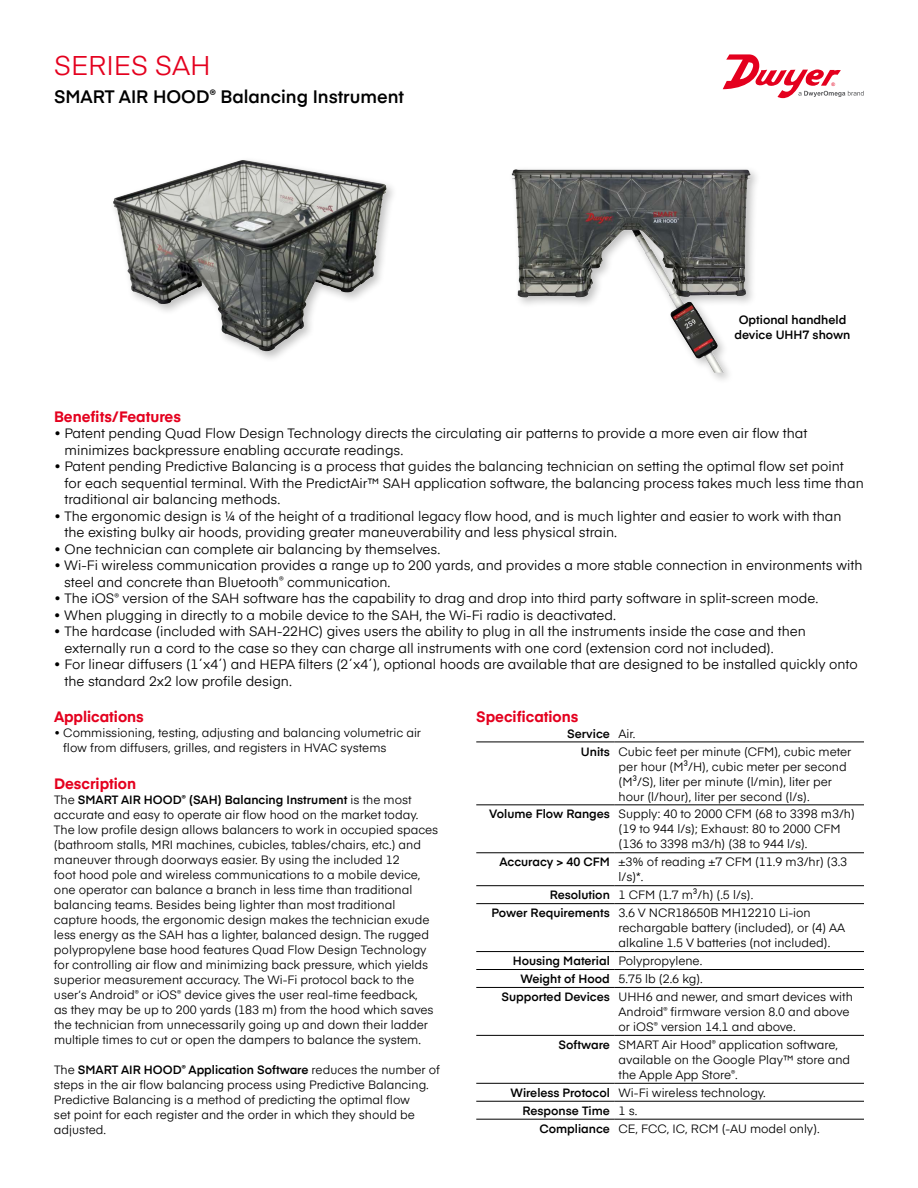
<style>
.page{position:relative;width:918px;height:1188px;background:#fff}
.page>*{position:absolute;margin:0;border:0;box-sizing:border-box;transform-origin:0 0}
.t1{font:27px "Eina 03";color:#e4001e}
.t2{font:600 18px "Eina 03";color:#000}
.t3{font:700 15px "Eina 03";color:#e4001e}
.t4{font:13.5px/16.5px "Eina 03";color:#000}
.t5{font:12px/15px "Eina 03";color:#000}
.t6{font:600 12px/15px "Eina 03";color:#000;text-align:center}
.s1{font-weight:600}
.s2{font-weight:400}
</style>
<div class="page">
<div style="left:109px;top:156px;width:289px;height:207px;background:#000;opacity:.25"></div>
<img style="left:113px;top:161px;width:261px;height:190px">
<div style="left:508px;top:165px;width:254px;height:219px;background:#000;opacity:.25"></div>
<img style="left:512px;top:170px;width:159px;height:129px">
<hr style="left:476px;top:742px;width:138px;height:1px;background:#000">
<hr style="left:614px;top:742px;width:250px;height:1px;background:#000">
<hr style="left:476px;top:804px;width:138px;height:1px;background:#000">
<hr style="left:614px;top:804px;width:250px;height:1px;background:#000">
<hr style="left:476px;top:852px;width:138px;height:1px;background:#000">
<hr style="left:614px;top:852px;width:250px;height:1px;background:#000">
<hr style="left:476px;top:885px;width:138px;height:1px;background:#000">
<hr style="left:614px;top:885px;width:250px;height:1px;background:#000">
<hr style="left:476px;top:903px;width:138px;height:1px;background:#000">
<hr style="left:614px;top:903px;width:250px;height:1px;background:#000">
<hr style="left:476px;top:951px;width:138px;height:1px;background:#000">
<hr style="left:614px;top:951px;width:250px;height:1px;background:#000">
<hr style="left:476px;top:969px;width:138px;height:1px;background:#000">
<hr style="left:614px;top:969px;width:250px;height:1px;background:#000">
<hr style="left:476px;top:987px;width:138px;height:1px;background:#000">
<hr style="left:614px;top:987px;width:250px;height:1px;background:#000">
<hr style="left:476px;top:1035px;width:138px;height:1px;background:#000">
<hr style="left:614px;top:1035px;width:250px;height:1px;background:#000">
<hr style="left:476px;top:1083px;width:138px;height:1px;background:#000">
<hr style="left:614px;top:1083px;width:250px;height:1px;background:#000">
<hr style="left:476px;top:1101px;width:138px;height:1px;background:#000">
<hr style="left:614px;top:1101px;width:250px;height:1px;background:#000">
<hr style="left:476px;top:1119px;width:138px;height:1px;background:#000">
<hr style="left:614px;top:1119px;width:250px;height:1px;background:#000">
<svg style="left:723px;top:54px;width:141px;height:44px"></svg>
<h1 class="t1" style="left:54px;top:45px;width:158px">SERIES SAH</h1>
<h2 class="t2" style="left:54px;top:83px;width:352px">SMART AIR HOOD<sup>®</sup> Balancing Instrument</h2>
<p class="t6" style="left:735px;top:311px;width:117px">Optional handheld device UHH7 shown</p>
<p class="t3" style="left:54px;top:405px;width:128px">Benefits/Features</p>
<p class="t4" style="left:64px;top:424px;width:744px;text-indent:-10px">• Patent pending Quad Flow Design Technology directs the circulating air patterns to provide a more even air flow that minimizes backpressure enabling accurate readings.</p>
<p class="t4" style="left:64px;top:457px;width:801px;text-indent:-10px">• Patent pending Predictive Balancing is a process that guides the balancing technician on setting the optimal flow set point for each sequential terminal. With the PredictAir™ SAH application software, the balancing process takes much less time than traditional air balancing methods.</p>
<p class="t4" style="left:64px;top:507px;width:779px;text-indent:-10px">• The ergonomic design is ¼ of the height of a traditional legacy flow hood, and is much lighter and easier to work with than the existing bulky air hoods, providing greater maneuverability and less physical strain.</p>
<p class="t4" style="left:54px;top:540px;width:388px">• One technician can complete air balancing by themselves.</p>
<p class="t4" style="left:64px;top:556px;width:800px;text-indent:-10px">• Wi-Fi wireless communication provides a range up to 200 yards, and provides a more stable connection in environments with steel and concrete than Bluetooth<sup>®</sup> communication.</p>
<p class="t4" style="left:54px;top:589px;width:766px">• The iOS<sup>®</sup> version of the SAH software has the capability to drag and drop into third party software in split-screen mode.</p>
<p class="t4" style="left:54px;top:606px;width:563px">• When plugging in directly to a mobile device to the SAH, the Wi-Fi radio is deactivated.</p>
<p class="t4" style="left:64px;top:622px;width:743px;text-indent:-10px">• The hardcase (included with SAH-22HC) gives users the ability to plug in all the instruments inside the case and then externally run a cord to the case so they can charge all instruments with one cord (extension cord not included).</p>
<p class="t4" style="left:64px;top:655px;width:795px;text-indent:-10px">• For linear diffusers (1´x4´) and HEPA filters (2´x4´), optional hoods are available that are designed to be installed quickly onto the standard 2x2 low profile design.</p>
<p class="t3" style="left:54px;top:706px;width:91px">Applications</p>
<p class="t5" style="left:63px;top:725px;width:359px;text-indent:-9px">• Commissioning, testing, adjusting and balancing volumetric air flow from diffusers, grilles, and registers in HVAC systems</p>
<p class="t3" style="left:54px;top:773px;width:84px">Description</p>
<p class="t5" style="left:54px;top:791px;width:386px">The <span class="s1">SMART AIR HOOD</span><sup>®</sup> <span class="s1">(SAH) Balancing Instrument</span> is the most accurate and easy to operate air flow hood on the market today.<br>The low profile design allows balancers to work in occupied spaces (bathroom stalls, MRI machines, cubicles, tables/chairs, etc.) and maneuver through doorways easier. By using the included 12<br>foot hood pole and wireless communications to a mobile device, one operator can balance a branch in less time than traditional balancing teams. Besides being lighter than most traditional capture hoods, the ergonomic design makes the technician exude less energy as the SAH has a lighter, balanced design. The rugged polypropylene base hood features Quad Flow Design Technology for controlling air flow and minimizing back pressure, which yields superior measurement accuracy. The Wi-Fi protocol back to the user’s Android<sup>®</sup> or iOS<sup>®</sup> device gives the user real-time feedback,<br>as they may be up to 200 yards (183 m) from the hood which saves the technician from unnecessarily going up and down their ladder multiple times to cut or open the dampers to balance the system.</p>
<p class="t5" style="left:54px;top:1061px;width:388px">The <span class="s1">SMART AIR HOOD</span><sup>®</sup> <span class="s1">Application Software</span> reduces the number of steps in the air flow balancing process using Predictive Balancing.<br>Predictive Balancing is a method of predicting the optimal flow<br>set point for each register and the order in which they should be adjusted.</p>
<p class="t3" style="left:476px;top:706px;width:104px">Specifications</p>
<p class="t5" style="left:581px;top:723px;width:272px;line-height:18px;text-indent:-14px"><span class="s1">Service</span> Air.<br><span class="s1">Units</span> Cubic feet per minute (CFM), cubic meter</p>
<p class="t5" style="left:619px;top:758px;width:230px">per hour (M³/H), cubic meter per second (M³/S), liter per minute (l/min), liter per hour (l/hour), liter per second (l/s).</p>
<p class="t5" style="left:619px;top:806px;width:238px;text-indent:-129px"><span class="s1">Volume Flow Ranges</span> Supply: 40 to 2000 CFM (68 to 3398 m3/h) (19 to 944 l/s); Exhaust: 80 to 2000 CFM (136 to 3398 m3/h) (38 to 944 l/s).</p>
<p class="t5" style="left:619px;top:854px;width:230px;text-indent:-119px"><span class="s1">Accuracy &gt; 40 CFM</span> ±3% of reading ±7 CFM (11.9 m3/hr) (3.3 l/s)*.</p>
<p class="t5" style="left:492px;top:885px;width:321px;line-height:18px;text-align:center"><span class="s1">Resolution</span> 1 CFM (1.7 m³/h) (.5 l/s).<br><span class="s1">Power Requirements</span> 3.6 V NCR18650B MH12210 Li-ion</p>
<p class="t5" style="left:619px;top:920px;width:228px">rechargable battery (included), or (4) AA alkaline 1.5 V batteries (not included).</p>
<p class="t6" style="left:513px;top:953px;width:191px">Housing Material <span class="s2">Polypropylene.</span></p>
<p class="t5" style="left:520px;top:971px;width:184px"><span class="s1">Weight of Hood</span> 5.75 lb (2.6 kg).</p>
<p class="t5" style="left:501px;top:988px;width:353px"><span class="s1">Supported Devices</span> UHH6 and newer, and smart devices with</p>
<p class="t5" style="left:619px;top:1003px;width:233px">Android<sup>®</sup> firmware version 8.0 and above or iOS<sup>®</sup> version 14.1 and above.</p>
<p class="t5" style="left:619px;top:1036px;width:233px;text-indent:-60px"><span class="s1">Software</span> SMART Air Hood<sup>®</sup> application software, available on the Google Play™ store and the Apple App Store<sup>®</sup>.</p>
<p class="t6" style="left:522px;top:1083px;width:245px;line-height:18px;text-align:left;text-indent:-12px">Wireless Protocol <span class="s2">Wi-Fi wireless technology.<br></span>Response Time <span class="s2">1 s.</span></p>
<p class="t5" style="left:539px;top:1120px;width:282px"><span class="s1">Compliance</span> CE, FCC, IC, RCM (-AU model only).</p>
</div>
